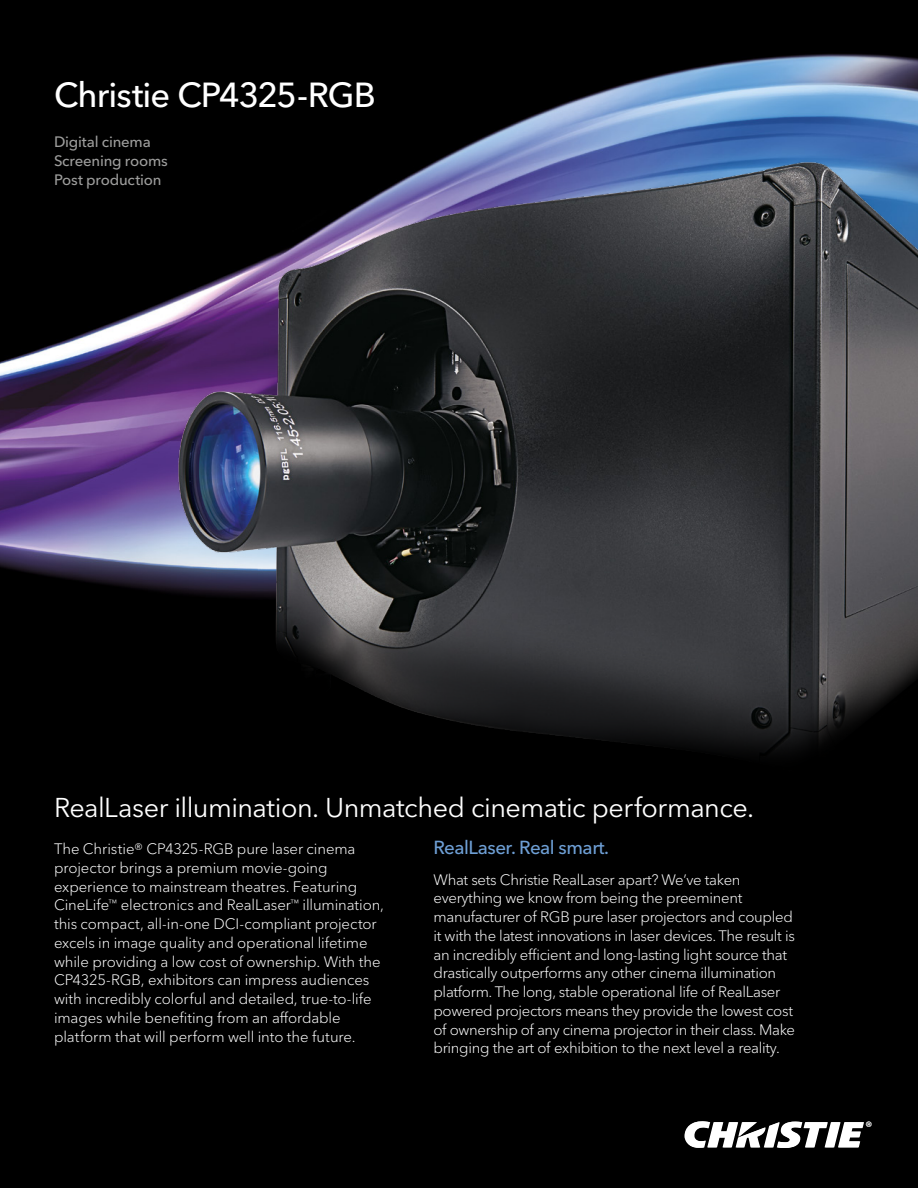
<style>
.page{position:relative;width:918px;height:1188px;background:#000}
.page>*{position:absolute;margin:0;border:0;box-sizing:border-box;transform-origin:0 0}
.brochure_title_final{font:500 34.5px "Avenir Next Cyr";letter-spacing:-.025em;color:#fff}
.headline_noUnderline{font:27px "Avenir Next Cyr";letter-spacing:-.02em;color:#fff}
.bodyCopy_final-13{font:500 18.75px "Avenir Next Cyr";letter-spacing:-.025em;color:#6e9fd5}
.bodyCopy_final-13-2{font:300 15px/18.8px "Avenir Next Cyr";letter-spacing:-.02em;color:#fff}
.bodyCopy_Cover_KO_fi{font:300 15px/18.8px "Avenir Next Cyr";letter-spacing:-.005em;color:#fff}
.solutions_applicatio{font:500 15px "Avenir Next Cyr";letter-spacing:-.015em;color:#9d9d9c}
</style>
<div class="page">
<img style="left:0;top:54px;width:918px;height:534px">
<svg style="left:684px;top:1121px;width:188px;height:27px"></svg>
<img style="left:139px;top:125px;width:779px;height:627px">
<p class="brochure_title_final" style="left:54px;top:74px;width:324px">Christie CP4325-RGB</p>
<p class="solutions_applicatio" style="left:54px;top:133px;width:98px">Digital cinema</p>
<p class="solutions_applicatio" style="left:54px;top:152px;width:115px">Screening rooms</p>
<p class="solutions_applicatio" style="left:54px;top:171px;width:109px">Post production</p>
<p class="headline_noUnderline" style="left:54px;top:791px;width:702px">RealLaser illumination. Unmatched cinematic performance.</p>
<p class="bodyCopy_Cover_KO_fi" style="left:54px;top:840px;width:331px">The Christie® CP4325-RGB pure laser cinema projector brings a premium movie-going experience to mainstream theatres. Featuring CineLife<sup>™</sup> electronics and RealLaser<sup>™</sup> illumination, this compact, all-in-one DCI-compliant projector excels in image quality and operational lifetime while providing a low cost of ownership. With the CP4325-RGB, exhibitors can impress audiences with incredibly colorful and detailed, true-to-life images while benefiting from an affordable platform that will perform well into the future.</p>
<p class="bodyCopy_final-13" style="left:433px;top:836px;width:177px">RealLaser. Real smart.</p>
<p class="bodyCopy_final-13-2" style="left:433px;top:870px;width:363px">What sets Christie RealLaser apart? We’ve taken everything we know from being the preeminent manufacturer of RGB pure laser projectors and coupled it with the latest innovations in laser devices. The result is an incredibly efficient and long-lasting light source that drastically outperforms any other cinema illumination platform. The long, stable operational life of RealLaser powered projectors means they provide the lowest cost of ownership of any cinema projector in their class. Make bringing the art of exhibition to the next level a reality.</p>
</div>
